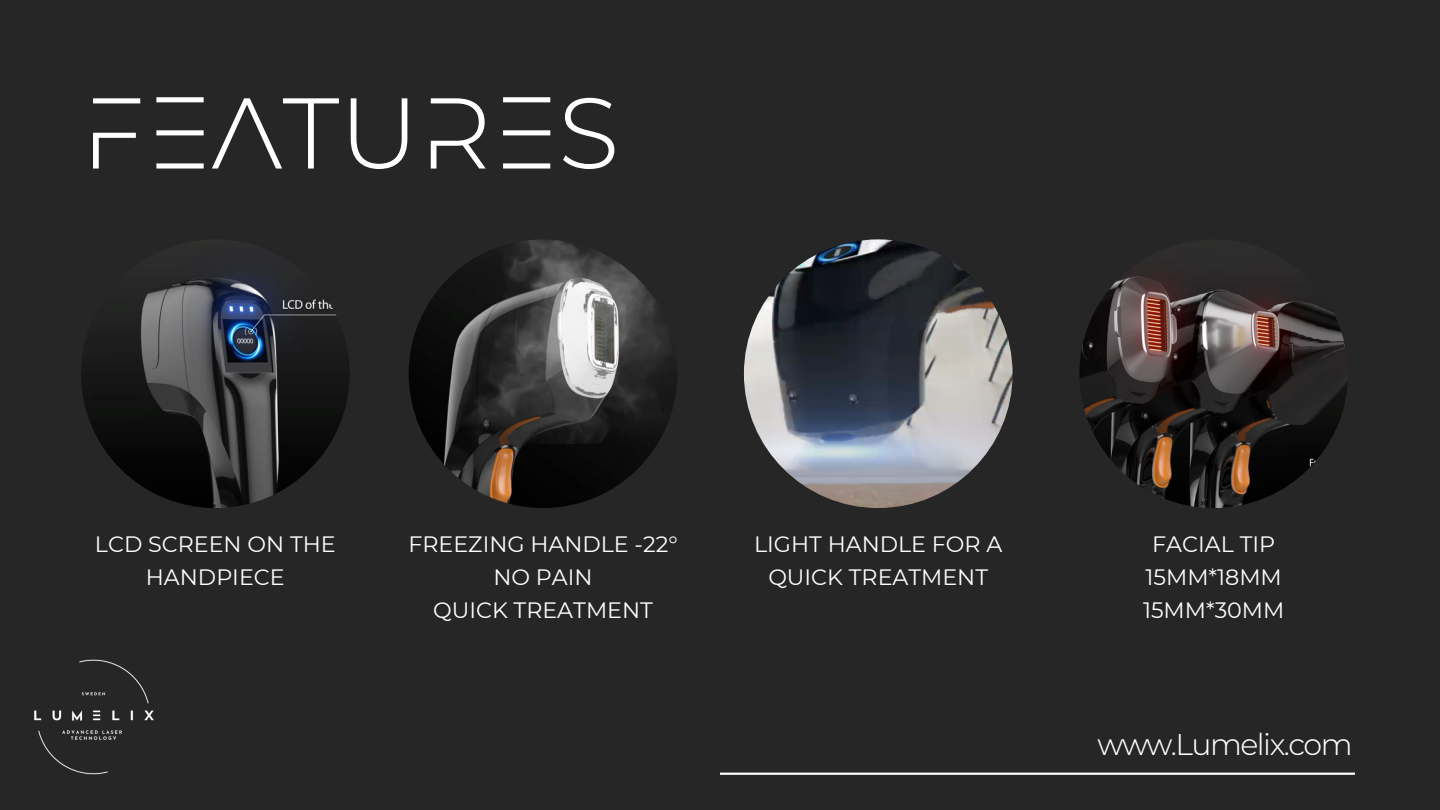
<style>
.page{position:relative;width:1440px;height:810px;background:#262626}
.page>*{position:absolute;margin:0;border:0;box-sizing:border-box;transform-origin:0 0}
.t1{font:300 100.3px "Montserrat Alt 1";color:#fefefe}
.t2{font:300 30px "Montserrat Alt 1";letter-spacing:-.05em;color:#fefefe}
.t3{font:22.2px/33px "Montserrat";color:#fff;text-align:center}
</style>
<div class="page">
<hr style="left:720px;top:773px;width:635px;height:2px;background:#fefefe">
<img style="left:34px;top:659px;width:120px;height:116px">
<img style="left:81px;top:239px;width:269px;height:269px;border-radius:50%">
<img style="left:409px;top:239px;width:268px;height:269px;border-radius:50%">
<img style="left:744px;top:239px;width:269px;height:269px;border-radius:50%">
<img style="left:1079px;top:239px;width:269px;height:269px;border-radius:50%">
<h2 class="t1" style="left:81px;top:94px;width:540px">FEATURES</h2>
<p class="t3" style="left:95px;top:527px;width:242px">LCD SCREEN ON THE<br>HANDPIECE</p>
<p class="t3" style="left:408px;top:527px;width:271px">FREEZING HANDLE -22°</p>
<p class="t3" style="left:493px;top:560px;width:101px">NO PAIN</p>
<p class="t3" style="left:433px;top:593px;width:221px">QUICK TREATMENT</p>
<p class="t3" style="left:754px;top:527px;width:250px">LIGHT HANDLE FOR A<br>QUICK TREATMENT</p>
<p class="t3" style="left:1152px;top:527px;width:124px">FACIAL TIP</p>
<p class="t3" style="left:1146px;top:560px;width:138px">15MM*18MM</p>
<p class="t3" style="left:1143px;top:593px;width:143px">15MM*30MM</p>
<p class="t2" style="left:1098px;top:733px;width:257px">www.Lumelix.com</p>
</div>
